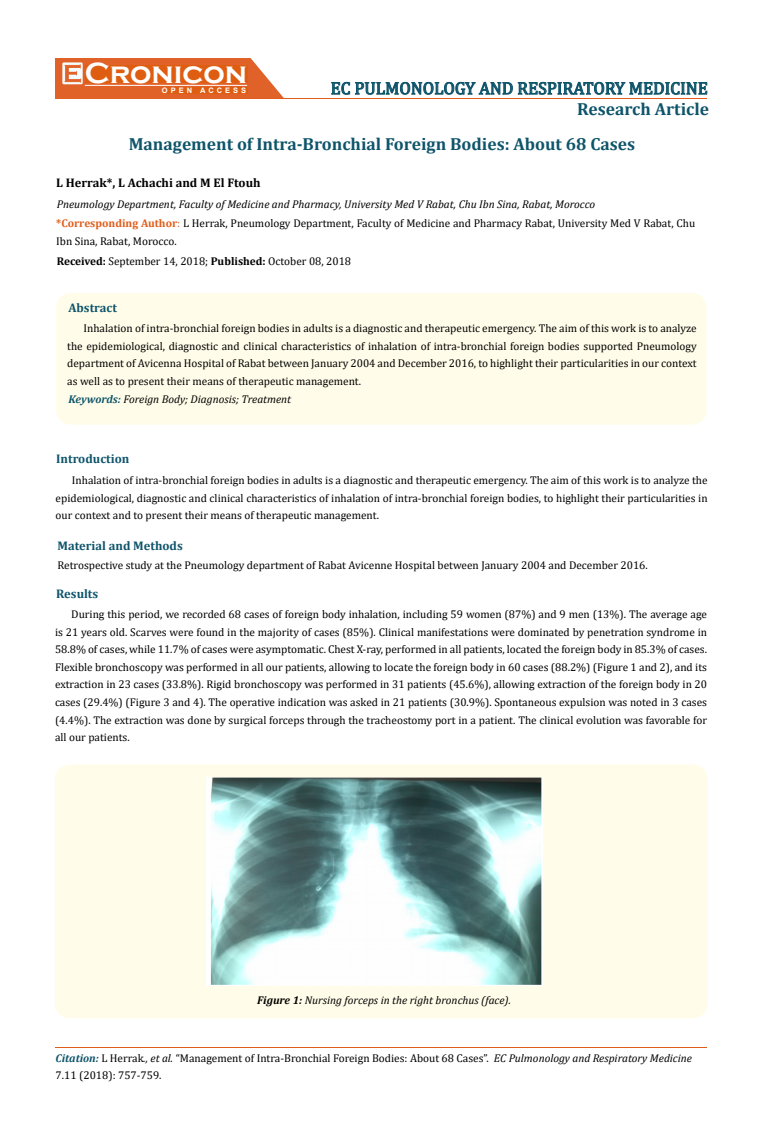
<style>
.page{position:relative;width:764px;height:1142px;background:#fff}
.page>*{position:absolute;margin:0;border:0;box-sizing:border-box;transform-origin:0 0}
.t1{font:700 30px "Copperplate Gothic";color:#fff}
.t2{font:700 17.5px/34.8px "Cambria";color:#0e546a}
.t3{font:17.5px "Cambria";color:#0e546a}
.t4{font:700 12.5px "Cambria";color:#0e546a}
.t5{font:700 12.5px "Cambria";color:#000}
.t6{font:11.25px/17.5px "Cambria";color:#000;text-align:justify}
.t7{font:italic 11.25px/19.4px "Cambria";color:#000}
.t8{font:700 7.5px "Arial";letter-spacing:.4em;color:#fff}
.s1{font-weight:700;font-style:normal;color:#e05d1a}
.s2{font-style:normal;color:#e05d1a}
.s3{font-style:normal}
.s4{font-weight:700}
.s5{font-weight:700;color:#0e546a}
.s6{font-weight:700;font-style:italic;color:#0e546a}
.s7{font-style:italic}
</style>
<div class="page">
<div style="left:56px;top:58px;width:242px;height:41px;background:#e06228"></div>
<svg style="left:250px;top:58px;width:48px;height:40px"></svg>
<img style="left:62px;top:62px;width:21px;height:22px">
<div style="left:85px;top:66px;width:162px;height:17px;background:#df5d11"></div>
<div style="left:162px;top:87px;width:85px;height:6px;background:#df5d11"></div>
<svg style="left:331px;top:82px;width:376px;height:13px"></svg>
<hr style="left:85px;top:85px;width:162px;height:1px;background:#fff">
<hr style="left:232px;top:98px;width:475px;height:1px;background:#e05d1a">
<div style="left:55px;top:764px;width:652px;height:254px;background:#fffde9;border-radius:15px"></div>
<hr style="left:56px;top:1047px;width:651px;height:1px;background:#e05d1a">
<div style="left:56px;top:293px;width:650px;height:131px;background:#fffde9;border-radius:15px"></div>
<img style="left:206px;top:777px;width:336px;height:207px">
<h1 class="t1" style="left:85px;top:56px;width:164px">Cronicon</h1>
<p class="t8" style="left:162px;top:85px;width:86px">OPEN ACCESS</p>
<h2 class="t3" style="left:331px;top:78px;width:379px">EC PULMONOLOGY AND RESPIRATORY MEDICINE</h2>
<h2 class="t2" style="left:129px;top:91px;width:582px;text-indent:448px">Research Article<br>Management of Intra-Bronchial Foreign Bodies: About 68 Cases</h2>
<p class="t5" style="left:56px;top:174px;width:206px">L Herrak*, L Achachi and M El Ftouh</p>
<p class="t7" style="left:56px;top:193px;width:640px">Pneumology Department, Faculty of Medicine and Pharmacy, University Med V Rabat, Chu Ibn Sina, Rabat, Morocco<br><span class="s1">*Corresponding Author</span><span class="s2">:</span> <span class="s3">L Herrak, Pneumology Department, Faculty of Medicine and Pharmacy Rabat, University Med V Rabat, Chu</span></p>
<p class="t6" style="left:56px;top:232px;width:122px">Ibn Sina, Rabat, Morocco.</p>
<p class="t6" style="left:57px;top:252px;width:296px"><span class="s4">Received:</span> September 14, 2018; <span class="s4">Published:</span> October 08, 2018</p>
<p class="t4" style="left:68px;top:298px;width:50px">Abstract</p>
<p class="t6" style="left:67px;top:319px;width:631px;text-indent:16px">Inhalation of intra-bronchial foreign bodies in adults is a diagnostic and therapeutic emergency. The aim of this work is to analyze the epidemiological, diagnostic and clinical characteristics of inhalation of intra-bronchial foreign bodies supported Pneumology department of Avicenna Hospital of Rabat between January 2004 and December 2016, to highlight their particularities in our context as well as to present their means of therapeutic management.</p>
<p class="t7" style="left:68px;top:388px;width:224px"><span class="s5">Keywords:</span> Foreign Body; Diagnosis; Treatment</p>
<p class="t4" style="left:56px;top:450px;width:75px">Introduction</p>
<p class="t6" style="left:56px;top:471px;width:653px;text-indent:16px">Inhalation of intra-bronchial foreign bodies in adults is a diagnostic and therapeutic emergency. The aim of this work is to analyze the epidemiological, diagnostic and clinical characteristics of inhalation of intra-bronchial foreign bodies, to highlight their particularities in our context and to present their means of therapeutic management.</p>
<p class="t4" style="left:57px;top:536px;width:127px">Material and Methods</p>
<p class="t4" style="left:56px;top:585px;width:44px">Results</p>
<p class="t6" style="left:57px;top:556px;width:592px">Retrospective study at the Pneumology department of Rabat Avicenne Hospital between January 2004 and December 2016.</p>
<p class="t6" style="left:55px;top:605px;width:653px;text-indent:16px">During this period, we recorded 68 cases of foreign body inhalation, including 59 women (87%) and 9 men (13%). The average age is 21 years old. Scarves were found in the majority of cases (85%). Clinical manifestations were dominated by penetration syndrome in 58.8% of cases, while 11.7% of cases were asymptomatic. Chest X-ray, performed in all patients, located the foreign body in 85.3% of cases.<br>Flexible bronchoscopy was performed in all our patients, allowing to locate the foreign body in 60 cases (88.2%) (Figure 1 and 2), and its extraction in 23 cases (33.8%). Rigid bronchoscopy was performed in 31 patients (45.6%), allowing extraction of the foreign body in 20 cases (29.4%) (Figure 3 and 4). The operative indication was asked in 21 patients (30.9%). Spontaneous expulsion was noted in 3 cases (4.4%). The extraction was done by surgical forceps through the tracheostomy port in a patient. The clinical evolution was favorable for all our patients.</p>
<p class="t7" style="left:257px;top:989px;width:255px"><span class="s4">Figure 1:</span> Nursing forceps in the right bronchus (face).</p>
<p class="t6" style="left:56px;top:1048px;width:638px"><span class="s6">Citation:</span> L Herrak<span class="s7">., et al.</span> “Management of Intra-Bronchial Foreign Bodies: About 68 Cases”. <span class="s7">EC Pulmonology and Respiratory Medicine<br></span>7.11 (2018): 757-759.</p>
</div>
